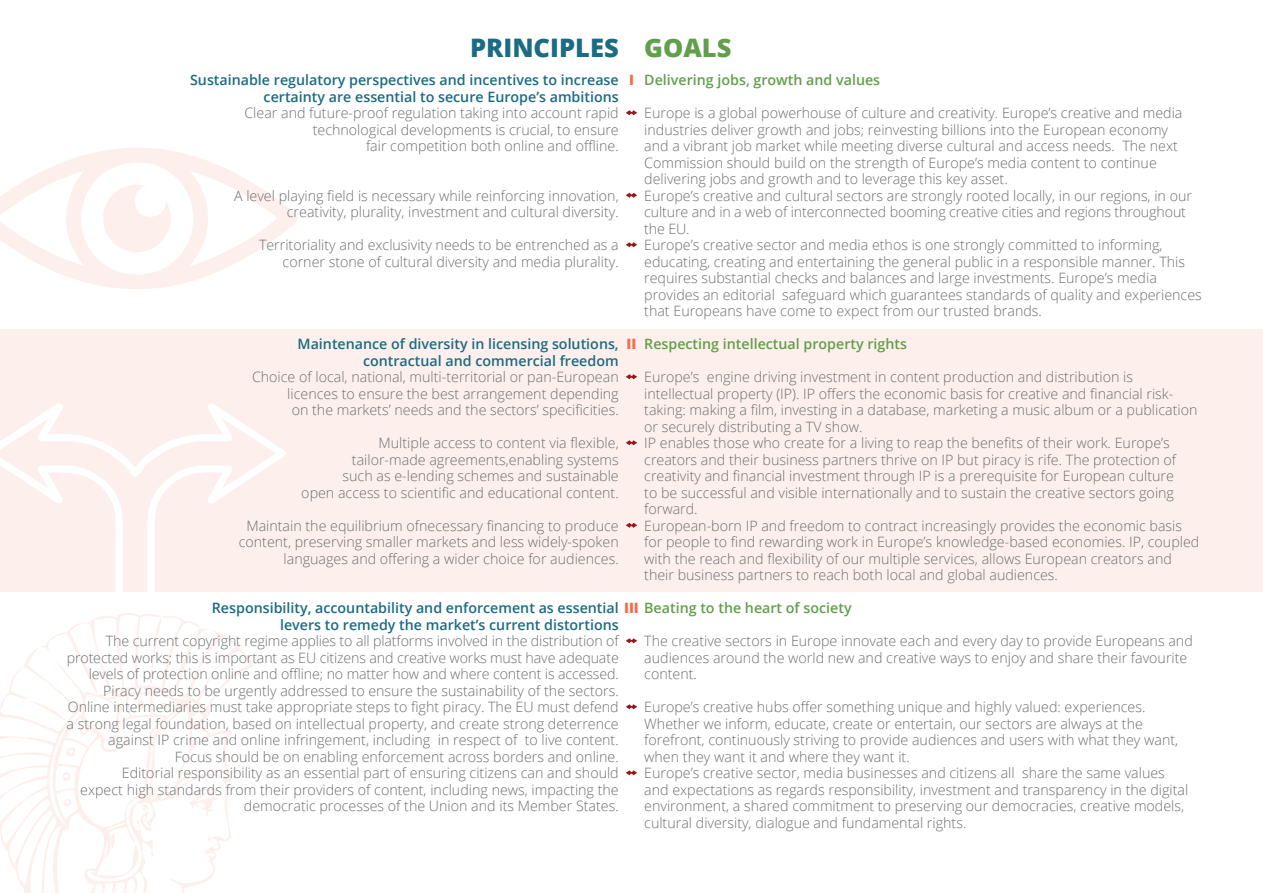
<style>
.page{position:relative;width:1263px;height:893px;background:#fff}
.page>*{position:absolute;margin:0;border:0;box-sizing:border-box;transform-origin:0 0}
.t1{font:800 25.5px "Open Sans";color:#1b6b83}
.t2{font:300 14.25px/16.5px "Open Sans";color:#6c6d70;text-align:right}
.t3{font:600 14.25px/16.5px "Open Sans";color:#1b6b83;text-align:right}
.t4{font:600 14.25px "Open Sans";color:#619f4a}
.t5{font:800 14.25px "Open Sans";color:#f26c44}
.s1{color:#619f4a}
.s2{font-weight:800;color:#f26c44}
</style>
<div class="page">
<div style="left:0;top:329px;width:1263px;height:262px;background:#fdf0ec"></div>
<svg style="left:0;top:403px;width:286px;height:189px"></svg>
<svg style="left:0;top:148px;width:298px;height:141px"></svg>
<svg style="left:626px;top:110px;width:11px;height:5px"></svg>
<svg style="left:626px;top:193px;width:11px;height:5px"></svg>
<svg style="left:626px;top:242px;width:11px;height:5px"></svg>
<svg style="left:626px;top:374px;width:11px;height:5px"></svg>
<svg style="left:626px;top:440px;width:11px;height:5px"></svg>
<svg style="left:626px;top:523px;width:11px;height:5px"></svg>
<svg style="left:626px;top:638px;width:11px;height:5px"></svg>
<svg style="left:626px;top:704px;width:11px;height:5px"></svg>
<svg style="left:626px;top:770px;width:11px;height:5px"></svg>
<svg style="left:0;top:613px;width:254px;height:280px"></svg>
<h1 class="t1" style="left:470px;top:29px;width:263px">PRINCIPLES <span class="s1">GOALS</span></h1>
<p class="t3" style="left:190px;top:72px;width:430px">Sustainable regulatory perspectives and incentives to increase certainty are essential to secure Europe’s ambitions</p>
<p class="t2" style="left:244px;top:105px;width:376px">Clear and future-proof regulation taking into account rapid technological developments is crucial, to ensure<br>fair competition both online and offline.</p>
<p class="t2" style="left:234px;top:187px;width:386px">A level playing field is necessary while reinforcing innovation, creativity, plurality, investment and cultural diversity.</p>
<p class="t2" style="left:259px;top:237px;width:361px">Territoriality and exclusivity needs to be entrenched as a corner stone of cultural diversity and media plurality.</p>
<p class="t4" style="left:644px;top:70px;width:237px">Delivering jobs, growth and values</p>
<p class="t2" style="left:644px;top:105px;width:559px;text-align:left">Europe is a global powerhouse of culture and creativity. Europe’s creative and media industries deliver growth and jobs; reinvesting billions into the European economy<br>and a vibrant job market while meeting diverse cultural and access needs. The next Commission should build on the strength of Europe’s media content to continue delivering jobs and growth and to leverage this key asset.<br>Europe’s creative and cultural sectors are strongly rooted locally, in our regions, in our culture and in a web of interconnected booming creative cities and regions throughout the EU.<br>Europe’s creative sector and media ethos is one strongly committed to informing, educating, creating and entertaining the general public in a responsible manner. This requires substantial checks and balances and large investments. Europe’s media provides an editorial safeguard which guarantees standards of quality and experiences that Europeans have come to expect from our trusted brands.</p>
<p class="t4" style="left:644px;top:334px;width:264px">Respecting intellectual property rights</p>
<p class="t2" style="left:644px;top:369px;width:557px;text-align:left">Europe’s engine driving investment in content production and distribution is intellectual property (IP). IP offers the economic basis for creative and financial risk&shy;taking: making a film, investing in a database, marketing a music album or a publication or securely distributing a TV show.<br>IP enables those who create for a living to reap the benefits of their work. Europe’s creators and their business partners thrive on IP but piracy is rife. The protection of creativity and financial investment through IP is a prerequisite for European culture<br>to be successful and visible internationally and to sustain the creative sectors going forward.<br>European-born IP and freedom to contract increasingly provides the economic basis for people to find rewarding work in Europe’s knowledge-based economies. IP, coupled with the reach and flexibility of our multiple services, allows European creators and their business partners to reach both local and global audiences.</p>
<p class="t5" style="left:629px;top:69px;width:6px">I</p>
<p class="t3" style="left:298px;top:336px;width:323px">Maintenance of diversity in licensing solutions, contractual and commercial freedom</p>
<p class="t2" style="left:252px;top:369px;width:368px">Choice of local, national, multi-territorial or pan-European licences to ensure the best arrangement depending<br>on the markets’ needs and the sectors’ specificities.</p>
<p class="t2" style="left:301px;top:435px;width:319px">Multiple access to content via flexible,<br>tailor-made agreements,enabling systems<br>such as e-lending schemes and sustainable<br>open access to scientific and educational content.</p>
<p class="t2" style="left:239px;top:517px;width:382px">Maintain the equilibrium ofnecessary financing to produce content, preserving smaller markets and less widely-spoken languages and offering a wider choice for audiences.</p>
<p class="t5" style="left:626px;top:333px;width:11px">II</p>
<p class="t3" style="left:212px;top:600px;width:641px">Responsibility, accountability and enforcement as essential <span class="s2">III</span> <span class="s1">Beating to the heart of society</span></p>
<p class="t3" style="left:280px;top:616px;width:340px">levers to remedy the market’s current distortions</p>
<p class="t2" style="left:66px;top:633px;width:554px">The current copyright regime applies to all platforms involved in the distribution of protected works; this is important as EU citizens and creative works must have adequate levels of protection online and offline; no matter how and where content is accessed.<br>Piracy needs to be urgently addressed to ensure the sustainability of the sectors.<br>Online intermediaries must take appropriate steps to fight piracy. The EU must defend a strong legal foundation, based on intellectual property, and create strong deterrence against IP crime and online infringement, including in respect of to live content.<br>Focus should be on enabling enforcement across borders and online.<br>Editorial responsibility as an essential part of ensuring citizens can and should<br>expect high standards from their providers of content, including news, impacting the democratic processes of the Union and its Member States.</p>
<p class="t2" style="left:644px;top:633px;width:550px;text-align:left">The creative sectors in Europe innovate each and every day to provide Europeans and audiences around the world new and creative ways to enjoy and share their favourite content.</p>
<p class="t2" style="left:644px;top:699px;width:546px;text-align:left">Europe’s creative hubs offer something unique and highly valued: experiences.<br>Whether we inform, educate, create or entertain, our sectors are always at the forefront, continuously striving to provide audiences and users with what they want, when they want it and where they want it.<br>Europe’s creative sector, media businesses and citizens all share the same values and expectations as regards responsibility, investment and transparency in the digital environment, a shared commitment to preserving our democracies, creative models, cultural diversity, dialogue and fundamental rights.</p>
</div>
